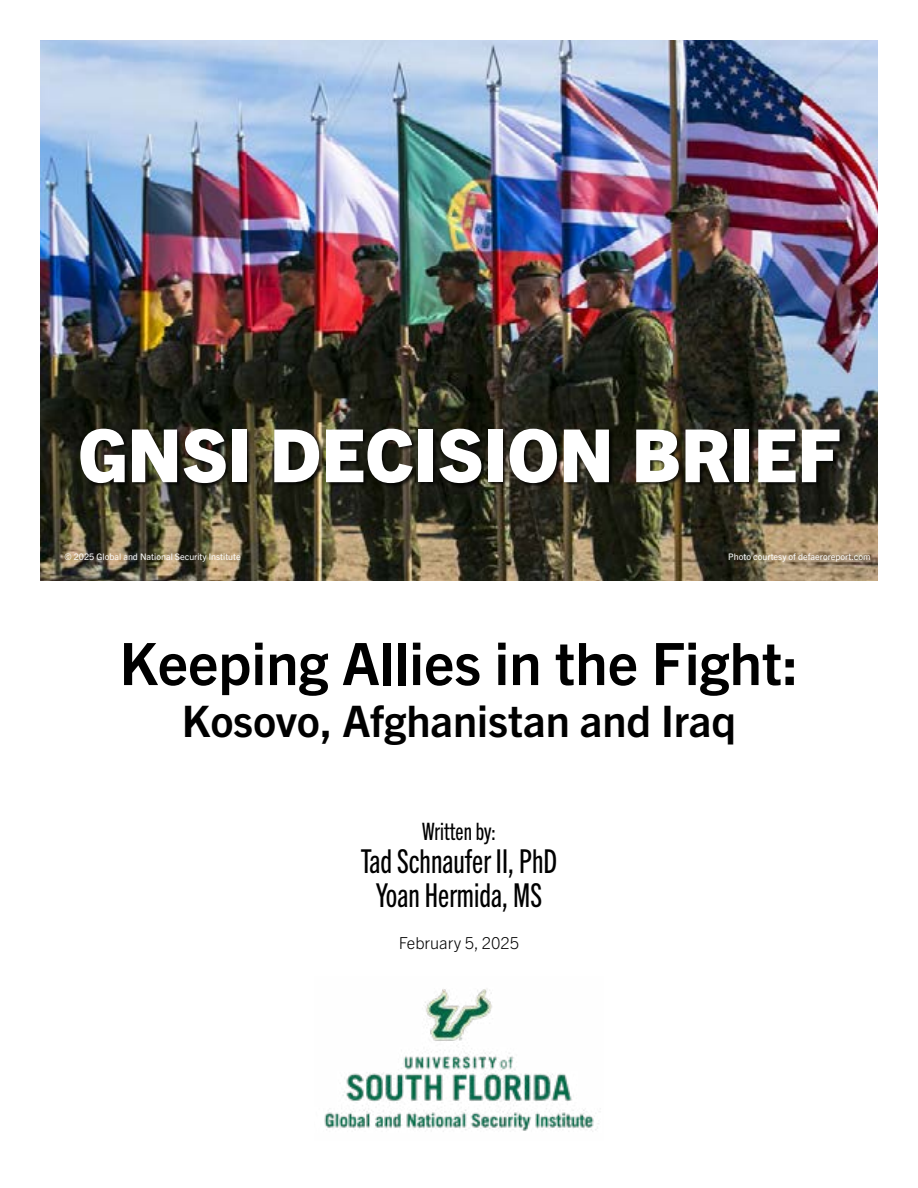
<style>
.page{position:relative;width:918px;height:1188px;background:#fff}
.page>*{position:absolute;margin:0;border:0;box-sizing:border-box;transform-origin:0 0}
.t1{font:800 73.35px "Trade Gothic Next LT Pro";color:#fff}
.t2{font:700 58.5px "Trade Gothic Next LT Pro";color:#000}
.t3{font:700 43.5px "Trade Gothic Next LT Pro";color:#000}
.t4{font:33px/34.5px "Trade Gothic Next LT Pro Cm";color:#000;text-align:center}
.t5{font:24px "Trade Gothic Next LT Pro Cm";color:#000}
.t6{font:300 16.5px "Trade Gothic Next LT Pro";color:#000}
.t7{font:9px "Trade Gothic Next LT Pro";color:#fff}
</style>
<div class="page">
<img style="left:40px;top:40px;width:838px;height:540px">
<img style="left:324px;top:989px;width:275px;height:143px">
<div style="left:81px;top:427px;width:763px;height:61px;background:#000;opacity:.75"></div>
<h1 class="t1" style="left:78px;top:404px;width:763px">GNSI DECISION BRIEF</h1>
<p class="t7" style="left:64px;top:551px;width:178px">© 2025 Global and National Security Institute</p>
<p class="t7" style="left:728px;top:551px;width:144px">Photo courtesy of defaeroreport.com</p>
<h2 class="t2" style="left:119px;top:623px;width:681px">Keeping Allies in the Fight:</h2>
<h3 class="t3" style="left:182px;top:691px;width:556px">Kosovo, Afghanistan and Iraq</h3>
<h3 class="t5" style="left:422px;top:815px;width:76px">Written by:</h3>
<h3 class="t4" style="left:361px;top:842px;width:198px">Tad Schnaufer II, PhD<br>Yoan Hermida, MS</h3>
<h3 class="t6" style="left:399px;top:932px;width:122px">February 5, 2025</h3>
</div>
